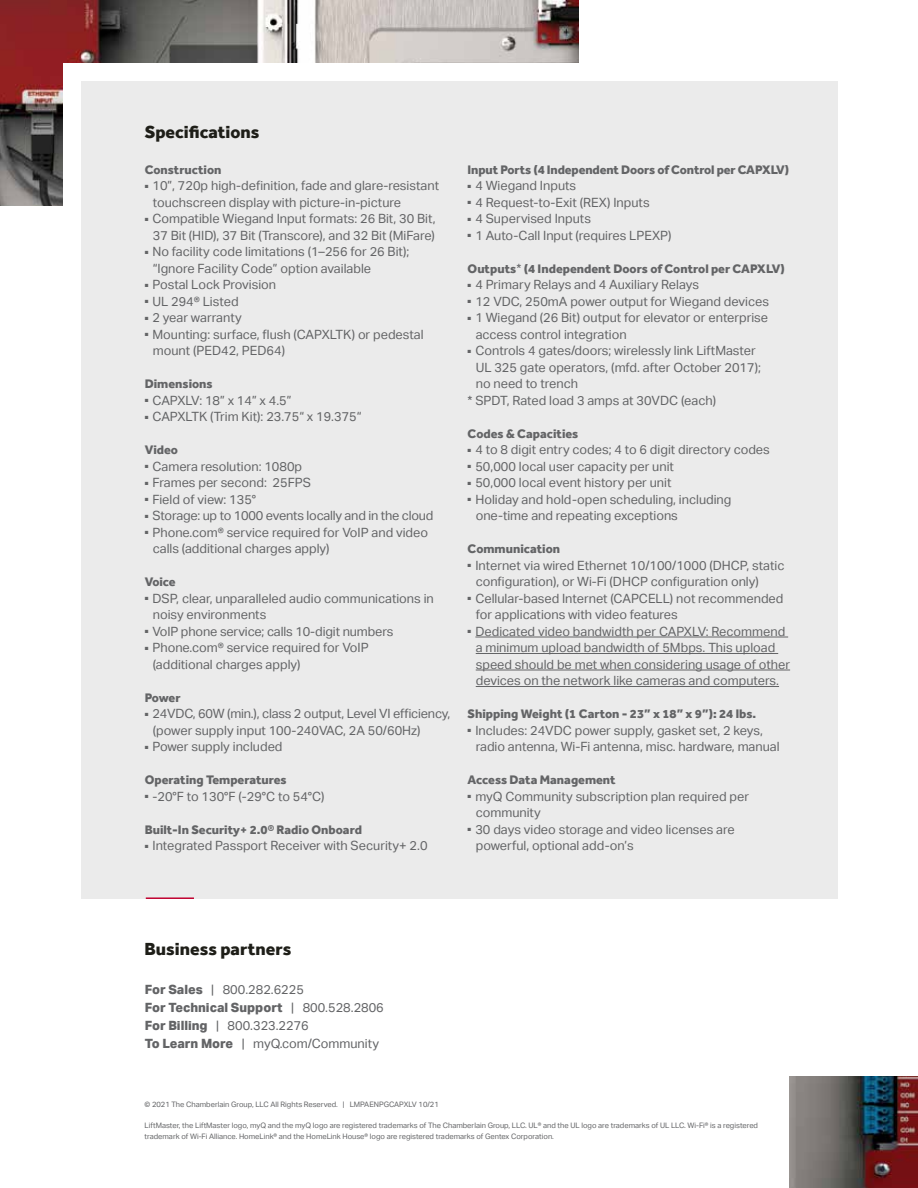
<style>
.page{position:relative;width:918px;height:1188px;background:#fff}
.page>*{position:absolute;margin:0;border:0;box-sizing:border-box;transform-origin:0 0}
.t1{font:800 18px "Effra";color:#1e1e18}
.t2{font:12.75px/16.5px "Aktiv Grotesk";color:#636466}
.t3{font:800 12.75px "Effra";color:#636466}
.t4{font:7.5px/10.5px "Aktiv Grotesk";color:#636466}
.s1{font-family:"Aktiv Grotesk";font-weight:400}
.s2{font-weight:800}
</style>
<div class="page">
<img style="left:0;top:0;width:579px;height:205px">
<div style="left:63px;top:63px;width:801px;height:1058px;background:#fff"></div>
<img style="left:789px;top:1077px;width:129px;height:111px">
<div style="left:81px;top:81px;width:756px;height:817px;background:#ebebeb"></div>
<hr style="left:146px;top:897px;width:48px;height:2px;background:#c10230">
<hr style="left:475px;top:637px;width:313px;height:1px;background:#636466">
<hr style="left:476px;top:653px;width:302px;height:1px;background:#636466">
<hr style="left:476px;top:670px;width:314px;height:1px;background:#636466">
<hr style="left:476px;top:686px;width:303px;height:1px;background:#636466">
<h1 class="t1" style="left:145px;top:121px;width:117px">Specifications</h1>
<p class="t3" style="left:145px;top:164px;width:78px">Construction</p>
<p class="t2" style="left:145px;top:178px;width:296px"><sup>P</sup> 10”, 720p high-definition, fade and glare-resistant</p>
<p class="t2" style="left:153px;top:195px;width:250px">touchscreen display with picture-in-picture</p>
<p class="t2" style="left:145px;top:212px;width:292px"><sup>P</sup> Compatible Wiegand Input formats: 26 Bit, 30 Bit,</p>
<p class="t2" style="left:153px;top:228px;width:284px">37 Bit (HID), 37 Bit (Transcore), and 32 Bit (MiFare)</p>
<p class="t2" style="left:145px;top:245px;width:266px"><sup>P</sup> No facility code limitations (1–256 for 26 Bit);</p>
<p class="t2" style="left:153px;top:261px;width:220px">“Ignore Facility Code” option available</p>
<p class="t2" style="left:145px;top:278px;width:133px"><sup>P</sup> Postal Lock Provision</p>
<p class="t2" style="left:145px;top:294px;width:95px"><sup>P</sup> UL 294® Listed</p>
<p class="t2" style="left:145px;top:311px;width:98px"><sup>P</sup> 2 year warranty</p>
<p class="t2" style="left:145px;top:326px;width:281px"><sup>P</sup> Mounting: surface, flush (CAPXLTK) or pedestal</p>
<p class="t2" style="left:153px;top:344px;width:134px">mount (PED42, PED64)</p>
<p class="t3" style="left:145px;top:379px;width:70px">Dimensions</p>
<p class="t2" style="left:145px;top:393px;width:218px"><sup>P</sup> CAPXLV: 18” x 14” x 4.5”<br><sup>P</sup> CAPXLTK (Trim Kit): 23.75“ x 19.375“</p>
<p class="t3" style="left:145px;top:445px;width:35px">Video</p>
<p class="t2" style="left:145px;top:459px;width:159px"><sup>P</sup> Camera resolution: 1080p</p>
<p class="t2" style="left:145px;top:476px;width:168px"><sup>P</sup> Frames per second: 25FPS</p>
<p class="t2" style="left:145px;top:492px;width:113px"><sup>P</sup> Field of view: 135°</p>
<p class="t2" style="left:145px;top:509px;width:290px"><sup>P</sup> Storage: up to 1000 events locally and in the cloud</p>
<p class="t2" style="left:145px;top:525px;width:285px"><sup>P</sup> Phone.com® service required for VoIP and video</p>
<p class="t2" style="left:153px;top:542px;width:178px">calls (additional charges apply)</p>
<p class="t3" style="left:145px;top:577px;width:33px">Voice</p>
<p class="t2" style="left:145px;top:591px;width:291px"><sup>P</sup> DSP, clear, unparalleled audio communications in</p>
<p class="t2" style="left:153px;top:608px;width:115px">noisy environments</p>
<p class="t2" style="left:145px;top:624px;width:250px"><sup>P</sup> VoIP phone service; calls 10-digit numbers</p>
<p class="t2" style="left:145px;top:641px;width:226px"><sup>P</sup> Phone.com® service required for VoIP</p>
<p class="t2" style="left:153px;top:657px;width:149px">(additional charges apply)</p>
<p class="t3" style="left:145px;top:692px;width:37px">Power</p>
<p class="t2" style="left:145px;top:706px;width:307px"><sup>P</sup> 24VDC, 60W (min.), class 2 output, Level VI efficiency,</p>
<p class="t2" style="left:153px;top:722px;width:269px">(power supply input 100‐240VAC, 2A 50/60Hz)</p>
<p class="t2" style="left:145px;top:740px;width:139px"><sup>P</sup> Power supply included</p>
<p class="t3" style="left:145px;top:775px;width:144px">Operating Temperatures</p>
<p class="t2" style="left:145px;top:789px;width:181px"><sup>P</sup> -20°F to 130°F (-29°C to 54°C)</p>
<p class="t3" style="left:145px;top:824px;width:219px">Built-In Security+ 2.0® Radio Onboard</p>
<p class="t2" style="left:145px;top:839px;width:284px"><sup>P</sup> Integrated Passport Receiver with Security+ 2.0</p>
<p class="t3" style="left:468px;top:164px;width:323px">Input Ports (4 Independent Doors of Control per CAPXLV)</p>
<p class="t2" style="left:468px;top:179px;width:205px"><sup>P</sup> 4 Wiegand Inputs<br><sup>P</sup> 4 Request-to-Exit (REX) Inputs<br><sup>P</sup> 4 Supervised Inputs<br><sup>P</sup> 1 Auto-Call Input (requires LPEXP)</p>
<p class="t3" style="left:468px;top:263px;width:319px">Outputs<span class="s1">*</span> (4 Independent Doors of Control per CAPXLV)</p>
<p class="t2" style="left:468px;top:278px;width:233px"><sup>P</sup> 4 Primary Relays and 4 Auxiliary Relays</p>
<p class="t2" style="left:468px;top:294px;width:303px"><sup>P</sup> 12 VDC, 250mA power output for Wiegand devices</p>
<p class="t2" style="left:468px;top:311px;width:302px"><sup>P</sup> 1 Wiegand (26 Bit) output for elevator or enterprise</p>
<p class="t2" style="left:476px;top:327px;width:153px">access control integration</p>
<p class="t2" style="left:468px;top:344px;width:290px"><sup>P</sup> Controls 4 gates/doors; wirelessly link LiftMaster</p>
<p class="t2" style="left:476px;top:360px;width:287px">UL 325 gate operators, (mfd. after October 2017);</p>
<p class="t2" style="left:476px;top:377px;width:104px">no need to trench</p>
<p class="t2" style="left:468px;top:393px;width:250px">* SPDT, Rated load 3 amps at 30VDC (each)</p>
<p class="t3" style="left:468px;top:428px;width:112px">Codes &amp; Capacities</p>
<p class="t2" style="left:468px;top:443px;width:304px"><sup>P</sup> 4 to 8 digit entry codes; 4 to 6 digit directory codes</p>
<p class="t2" style="left:468px;top:459px;width:208px"><sup>P</sup> 50,000 local user capacity per unit</p>
<p class="t2" style="left:468px;top:476px;width:205px"><sup>P</sup> 50,000 local event history per unit</p>
<p class="t2" style="left:468px;top:492px;width:265px"><sup>P</sup> Holiday and hold-open scheduling, including</p>
<p class="t2" style="left:476px;top:509px;width:204px">one-time and repeating exceptions</p>
<p class="t3" style="left:468px;top:544px;width:94px">Communication</p>
<p class="t2" style="left:468px;top:558px;width:318px"><sup>P</sup> Internet via wired Ethernet 10/100/1000 (DHCP, static</p>
<p class="t2" style="left:476px;top:574px;width:285px">configuration), or Wi-Fi (DHCP configuration only)</p>
<p class="t2" style="left:468px;top:591px;width:317px"><sup>P</sup> Cellular-based Internet (CAPCELL) not recommended</p>
<p class="t2" style="left:476px;top:608px;width:204px">for applications with video features</p>
<p class="t2" style="left:468px;top:624px;width:319px"><sup>P</sup> Dedicated video bandwidth per CAPXLV: Recommend</p>
<p class="t2" style="left:476px;top:641px;width:301px">a minimum upload bandwidth of 5Mbps. This upload</p>
<p class="t2" style="left:476px;top:657px;width:316px">speed should be met when considering usage of other</p>
<p class="t2" style="left:476px;top:674px;width:305px">devices on the network like cameras and computers.</p>
<p class="t3" style="left:468px;top:709px;width:290px">Shipping Weight (1 Carton - 23” x 18” x 9”): 24 lbs.</p>
<p class="t2" style="left:476px;top:723px;width:305px;text-indent:-8px"><sup>P</sup> Includes: 24VDC power supply, gasket set, 2 keys, radio antenna, Wi-Fi antenna, misc. hardware, manual</p>
<p class="t3" style="left:468px;top:775px;width:150px">Access Data Management</p>
<p class="t2" style="left:468px;top:789px;width:283px"><sup>P</sup> myQ Community subscription plan required per</p>
<p class="t2" style="left:476px;top:806px;width:67px">community</p>
<p class="t2" style="left:468px;top:822px;width:268px"><sup>P</sup> 30 days video storage and video licenses are</p>
<p class="t2" style="left:476px;top:839px;width:160px">powerful, optional add-on’s</p>
<h1 class="t1" style="left:145px;top:942px;width:149px">Business partners</h1>
<p class="t2" style="left:145px;top:982px;width:241px;line-height:18px"><span class="s2">For Sales</span> | 800.282.6225<br><span class="s2">For Technical Support</span> | 800.528.2806<br><span class="s2">For Billing</span> | 800.323.2276<br><span class="s2">To Learn More</span> | myQ.com/Community</p>
<p class="t4" style="left:145px;top:1100px;width:296px">© 2021 The Chamberlain Group, LLC All Rights Reserved. | LMPAENPGCAPXLV 10/21</p>
<p class="t4" style="left:145px;top:1121px;width:615px">LiftMaster, the LiftMaster logo, myQ and the myQ logo are registered trademarks of The Chamberlain Group, LLC. UL® and the UL logo are trademarks of UL LLC. Wi-Fi® is a registered trademark of Wi-Fi Alliance. HomeLink® and the HomeLink House® logo are registered trademarks of Gentex Corporation.</p>
</div>
